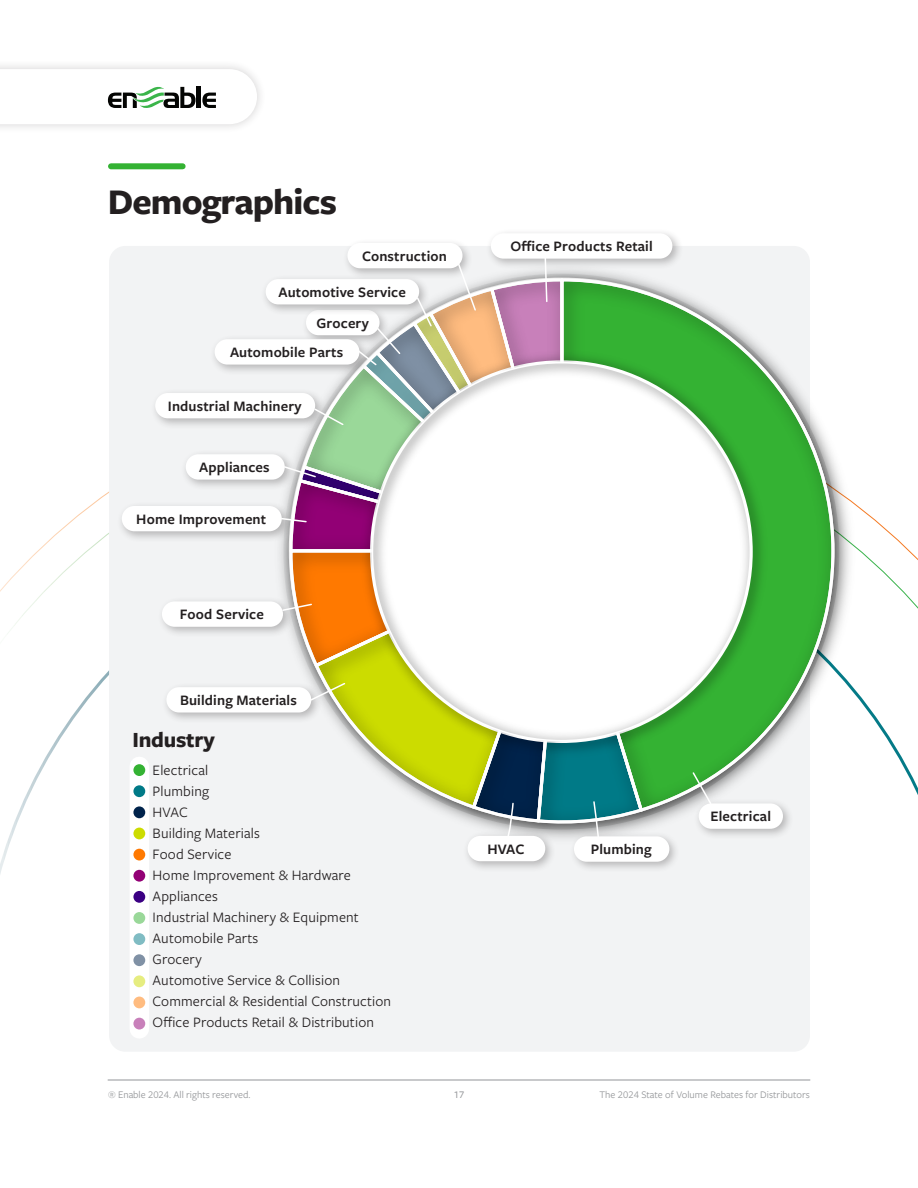
<style>
.page{position:relative;width:918px;height:1188px;background:#fff}
.page>*{position:absolute;margin:0;border:0;box-sizing:border-box;transform-origin:0 0}
.Report_H1{font:700 37.5px "Freight Sans Pro";letter-spacing:-.025em;color:#231f20}
.Report_H2{font:700 22.5px "Freight Sans Pro";letter-spacing:-.01em;color:#231f20}
.report_body_copy{font:15px "Freight Sans Pro";letter-spacing:.01em;color:#231f20}
.report_body_copy-2{font:600 15px "Freight Sans Pro";letter-spacing:.01em;color:#231f20}
.t1{font:10.5px "Freight Sans LF Pro";color:#939598}
.t2{font:500 10.5px "Freight Sans LF Pro";color:#939598}
</style>
<div class="page">
<div style="left:0;top:59px;width:267px;height:75px;background:#231f20;opacity:.2"></div>
<svg style="left:108px;top:69px;width:149px;height:55px"></svg>
<hr style="left:108px;top:1080px;width:702px;height:1px;background:#939598">
<div style="left:111px;top:163px;width:72px;height:6px;background:#34b233"></div>
<div style="left:109px;top:246px;width:701px;height:806px;background:#f2f3f4;border-radius:16px"></div>
<svg style="left:645px;top:280px;width:191px;height:534px"></svg>
<div style="left:130px;top:766px;width:19px;height:263px;background:#fff"></div>
<div style="left:133px;top:764px;width:12px;height:12px;background:#34b233;border-radius:50%"></div>
<div style="left:133px;top:912px;width:12px;height:12px;background:#9ad899;border-radius:50%"></div>
<div style="left:133px;top:806px;width:12px;height:12px;background:#00234b;border-radius:50%"></div>
<div style="left:133px;top:954px;width:12px;height:12px;background:#8091a5;border-radius:50%"></div>
<div style="left:133px;top:785px;width:12px;height:12px;background:#007a87;border-radius:50%"></div>
<div style="left:133px;top:933px;width:12px;height:12px;background:#80bcc3;border-radius:50%"></div>
<div style="left:133px;top:828px;width:12px;height:11px;background:#ccdc00;border-radius:50%"></div>
<div style="left:133px;top:975px;width:12px;height:12px;background:#e6ed80;border-radius:50%"></div>
<div style="left:133px;top:870px;width:12px;height:12px;background:#920075;border-radius:50%"></div>
<div style="left:133px;top:1018px;width:12px;height:11px;background:#c880ba;border-radius:50%"></div>
<div style="left:133px;top:849px;width:12px;height:12px;background:#ff7900;border-radius:50%"></div>
<div style="left:133px;top:997px;width:12px;height:11px;background:#ffbc80;border-radius:50%"></div>
<div style="left:133px;top:891px;width:12px;height:12px;background:#3b0083;border-radius:50%"></div>
<div style="left:694px;top:798px;width:100px;height:42px;background:#231f20;opacity:.3"></div>
<div style="left:700px;top:805px;width:81px;height:22px;background:#fff;border-radius:11px"></div>
<div style="left:699px;top:803px;width:84px;height:26px;border:3px solid #fff;border-radius:11px"></div>
<div style="left:569px;top:831px;width:111px;height:42px;background:#231f20;opacity:.3"></div>
<div style="left:575px;top:838px;width:93px;height:22px;background:#fff;border-radius:11px"></div>
<div style="left:574px;top:836px;width:95px;height:26px;border:3px solid #fff;border-radius:11px"></div>
<div style="left:463px;top:831px;width:93px;height:41px;background:#231f20;opacity:.3"></div>
<div style="left:469px;top:837px;width:75px;height:23px;background:#fff;border-radius:11px"></div>
<div style="left:468px;top:836px;width:77px;height:25px;border:3px solid #fff;border-radius:11px"></div>
<div style="left:162px;top:682px;width:160px;height:42px;background:#231f20;opacity:.3"></div>
<div style="left:168px;top:689px;width:142px;height:22px;background:#fff;border-radius:11px"></div>
<div style="left:166px;top:687px;width:145px;height:26px;border:3px solid #fff;border-radius:11px"></div>
<div style="left:117px;top:501px;width:176px;height:41px;background:#231f20;opacity:.3"></div>
<div style="left:123px;top:507px;width:157px;height:23px;background:#fff;border-radius:11px"></div>
<div style="left:122px;top:506px;width:160px;height:25px;border:3px solid #fff;border-radius:11px"></div>
<div style="left:157px;top:596px;width:137px;height:42px;background:#231f20;opacity:.3"></div>
<div style="left:163px;top:603px;width:119px;height:22px;background:#fff;border-radius:11px"></div>
<div style="left:162px;top:601px;width:121px;height:26px;border:3px solid #fff;border-radius:11px"></div>
<div style="left:151px;top:388px;width:175px;height:41px;background:#231f20;opacity:.3"></div>
<div style="left:157px;top:395px;width:157px;height:22px;background:#fff;border-radius:11px"></div>
<div style="left:155px;top:393px;width:160px;height:25px;border:3px solid #fff;border-radius:11px"></div>
<div style="left:343px;top:238px;width:130px;height:41px;background:#231f20;opacity:.3"></div>
<div style="left:349px;top:244px;width:112px;height:23px;background:#fff;border-radius:11px"></div>
<div style="left:347px;top:243px;width:116px;height:25px;border:3px solid #fff;border-radius:11px"></div>
<div style="left:181px;top:449px;width:115px;height:42px;background:#231f20;opacity:.3"></div>
<div style="left:187px;top:456px;width:96px;height:22px;background:#fff;border-radius:11px"></div>
<div style="left:186px;top:454px;width:99px;height:26px;border:3px solid #fff;border-radius:11px"></div>
<div style="left:261px;top:274px;width:169px;height:41px;background:#231f20;opacity:.3"></div>
<div style="left:267px;top:281px;width:151px;height:22px;background:#fff;border-radius:11px"></div>
<div style="left:266px;top:279px;width:153px;height:25px;border:3px solid #fff;border-radius:11px"></div>
<div style="left:210px;top:334px;width:160px;height:42px;background:#231f20;opacity:.3"></div>
<div style="left:216px;top:341px;width:142px;height:22px;background:#fff;border-radius:11px"></div>
<div style="left:215px;top:339px;width:144px;height:26px;border:3px solid #fff;border-radius:11px"></div>
<div style="left:486px;top:228px;width:197px;height:42px;background:#231f20;opacity:.3"></div>
<div style="left:492px;top:235px;width:179px;height:22px;background:#fff;border-radius:11px"></div>
<div style="left:491px;top:233px;width:181px;height:26px;border:3px solid #fff;border-radius:11px"></div>
<svg style="left:691px;top:771px;width:22px;height:34px"></svg>
<svg style="left:280px;top:256px;width:365px;height:584px"></svg>
<p class="Report_H1" style="left:108px;top:176px;width:231px">Demographics</p>
<p class="report_body_copy-2" style="left:362px;top:246px;width:86px">Construction</p>
<p class="report_body_copy-2" style="left:278px;top:282px;width:129px">Automotive Service</p>
<p class="report_body_copy-2" style="left:317px;top:313px;width:54px">Grocery</p>
<p class="report_body_copy-2" style="left:230px;top:342px;width:115px">Automobile Parts</p>
<p class="report_body_copy-2" style="left:168px;top:396px;width:135px">Industrial Machinery</p>
<p class="report_body_copy-2" style="left:199px;top:457px;width:72px">Appliances</p>
<p class="report_body_copy-2" style="left:136px;top:509px;width:131px">Home Improvement</p>
<p class="report_body_copy-2" style="left:180px;top:604px;width:85px">Food Service</p>
<p class="report_body_copy-2" style="left:180px;top:690px;width:118px">Building Materials</p>
<p class="Report_H2" style="left:132px;top:724px;width:84px">Industry</p>
<p class="report_body_copy" style="left:153px;top:760px;width:57px">Electrical</p>
<p class="report_body_copy" style="left:153px;top:781px;width:58px">Plumbing</p>
<p class="report_body_copy" style="left:153px;top:802px;width:37px">HVAC</p>
<p class="report_body_copy" style="left:153px;top:823px;width:109px">Building Materials</p>
<p class="report_body_copy" style="left:153px;top:844px;width:80px">Food Service</p>
<p class="report_body_copy" style="left:153px;top:865px;width:200px">Home Improvement &amp; Hardware</p>
<p class="report_body_copy" style="left:153px;top:886px;width:67px">Appliances</p>
<p class="report_body_copy" style="left:153px;top:907px;width:208px">Industrial Machinery &amp; Equipment</p>
<p class="report_body_copy" style="left:153px;top:928px;width:107px">Automobile Parts</p>
<p class="report_body_copy" style="left:153px;top:949px;width:51px">Grocery</p>
<p class="report_body_copy" style="left:153px;top:970px;width:189px">Automotive Service &amp; Collision</p>
<p class="report_body_copy" style="left:153px;top:991px;width:240px">Commercial &amp; Residential Construction</p>
<p class="report_body_copy" style="left:153px;top:1012px;width:223px">Office Products Retail &amp; Distribution</p>
<p class="report_body_copy-2" style="left:510px;top:236px;width:144px">Office Products Retail</p>
<p class="report_body_copy-2" style="left:487px;top:839px;width:39px">HVAC</p>
<p class="report_body_copy-2" style="left:591px;top:839px;width:63px">Plumbing</p>
<p class="report_body_copy-2" style="left:710px;top:806px;width:62px">Electrical</p>
<p class="t1" style="left:108px;top:1088px;width:144px">® Enable 2024. All rights reserved.</p>
<p class="t2" style="left:454px;top:1088px;width:12px">17</p>
<p class="t1" style="left:600px;top:1088px;width:212px">The 2024 State of Volume Rebates for Distributors</p>
</div>
